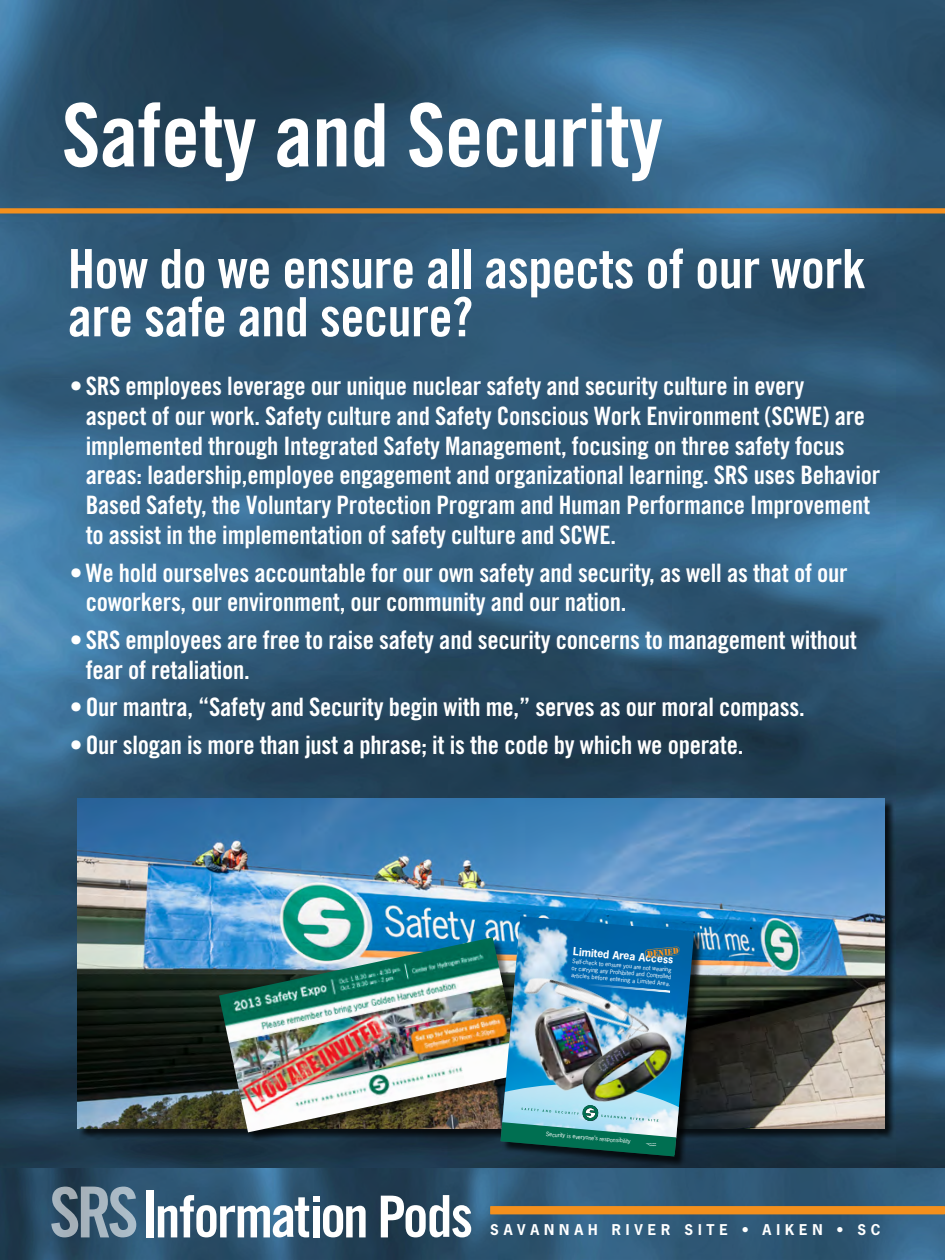
<style>
.page{position:relative;width:945px;height:1260px;background:#fff}
.page>*{position:absolute;margin:0;border:0;box-sizing:border-box;transform-origin:0 0}
.t1{font:87.5px "Trade Gothic LT Std Bd Cn 20";letter-spacing:-.01em;color:#fff}
.t2{font:54.25px/48.1px "Trade Gothic LT Std Bd Cn 20";letter-spacing:-.01em;color:#fff}
.t3{font:25.38px/29.8px "Trade Gothic LT Std Bd Cn 20";letter-spacing:-.01em;color:#fff}
.t4{font:700 14px "News Gothic Std";letter-spacing:.35em;color:#fff}
.t5{font:700 10.5px "News Gothic Std";color:#fff}
.t6{font:8.92px "Stencil";color:#f4901d}
.t7{font:5.86px/7px "News Gothic Std";color:#fff;text-align:justify}
.t8{font:5.69px "News Gothic Std";color:#fff}
.t9{font:900 1.31px/1.6px "Arial";color:#fff;text-align:right}
</style>
<div class="page">
<img style="left:0;top:0;width:945px;height:1260px">
<svg style="left:51px;top:1187px;width:85px;height:50px;background:#708797"></svg>
<div style="left:146px;top:1190px;width:7px;height:47px;background:#fff"></div>
<svg style="left:158px;top:1195px;width:208px;height:42px"></svg>
<svg style="left:381px;top:1195px;width:90px;height:42px"></svg>
<div style="left:490px;top:1206px;width:455px;height:8px;background:#f4901d"></div>
<div style="left:0;top:208px;width:945px;height:6px;background:#f4901d"></div>
<div style="left:79px;top:800px;width:816px;height:340px;background:#000;opacity:.75"></div>
<img style="left:78px;top:799px;width:806px;height:330px">
<div style="left:220px;top:939px;width:313px;height:204px;background:#000;opacity:.5"></div>
<img style="left:219px;top:937px;width:283px;height:195px">
<div style="left:502px;top:918px;width:203px;height:249px;background:#000;opacity:.75"></div>
<img style="left:502px;top:916px;width:192px;height:222px">
<img style="left:511px;top:944px;width:159px;height:82px">
<img style="left:511px;top:992px;width:125px;height:92px">
<img style="left:575px;top:1026px;width:107px;height:82px">
<svg style="left:561px;top:981px;width:109px;height:12px"></svg>
<svg style="left:501px;top:1084px;width:180px;height:72px;background:#629f9f"></svg>
<svg style="left:645px;top:947px;width:36px;height:11px"></svg>
<h1 class="t1" style="left:62px;top:82px;width:603px">Safety and Security</h1>
<h2 class="t2" style="left:68px;top:244px;width:800px">How do we ensure all aspects of our work are safe and secure?</h2>
<p class="t3" style="left:86px;top:371px;width:796px;text-indent:-16px">•SRS employees leverage our unique nuclear safety and security culture in every<br>aspect of our work. Safety culture and Safety Conscious Work Environment (SCWE) are implemented through Integrated Safety Management, focusing on three safety focus areas: leadership,employee engagement and organizational learning. SRS uses Behavior Based Safety, the Voluntary Protection Program and Human Performance Improvement to assist in the implementation of safety culture and SCWE.</p>
<p class="t3" style="left:86px;top:557px;width:764px;text-indent:-16px">•We hold ourselves accountable for our own safety and security, as well as that of our coworkers, our environment, our community and our nation.</p>
<p class="t3" style="left:86px;top:625px;width:773px;text-indent:-16px">•SRS employees are free to raise safety and security concerns to management without fear of retaliation.</p>
<p class="t3" style="left:70px;top:692px;width:736px">•Our mantra, “Safety and Security begin with me,” serves as our moral compass.</p>
<p class="t3" style="left:70px;top:730px;width:675px">•Our slogan is more than just a phrase; it is the code by which we operate.</p>
<p class="t5" style="left:574px;top:944px;width:102px;rotate:5deg">Limited Area Access</p>
<p class="t6" style="left:647px;top:948px;width:33px;rotate:-5deg">denied</p>
<p class="t7" style="left:573px;top:958px;width:101px;rotate:5deg">Self-check to ensure you are not wearing or carrying any Prohibited and Controlled articles before entering a Limited Area.</p>
<p class="t8" style="left:546px;top:1130px;width:87px;rotate:5deg">Security is everyone’s responsibility</p>
<p class="t9" style="left:646px;top:1142px;width:11px;rotate:5deg">January 2014<br>14CC00009</p>
<p class="t4" style="left:490px;top:1221px;width:392px">SAVANNAH RIVER SITE • AIKEN • SC</p>
</div>
